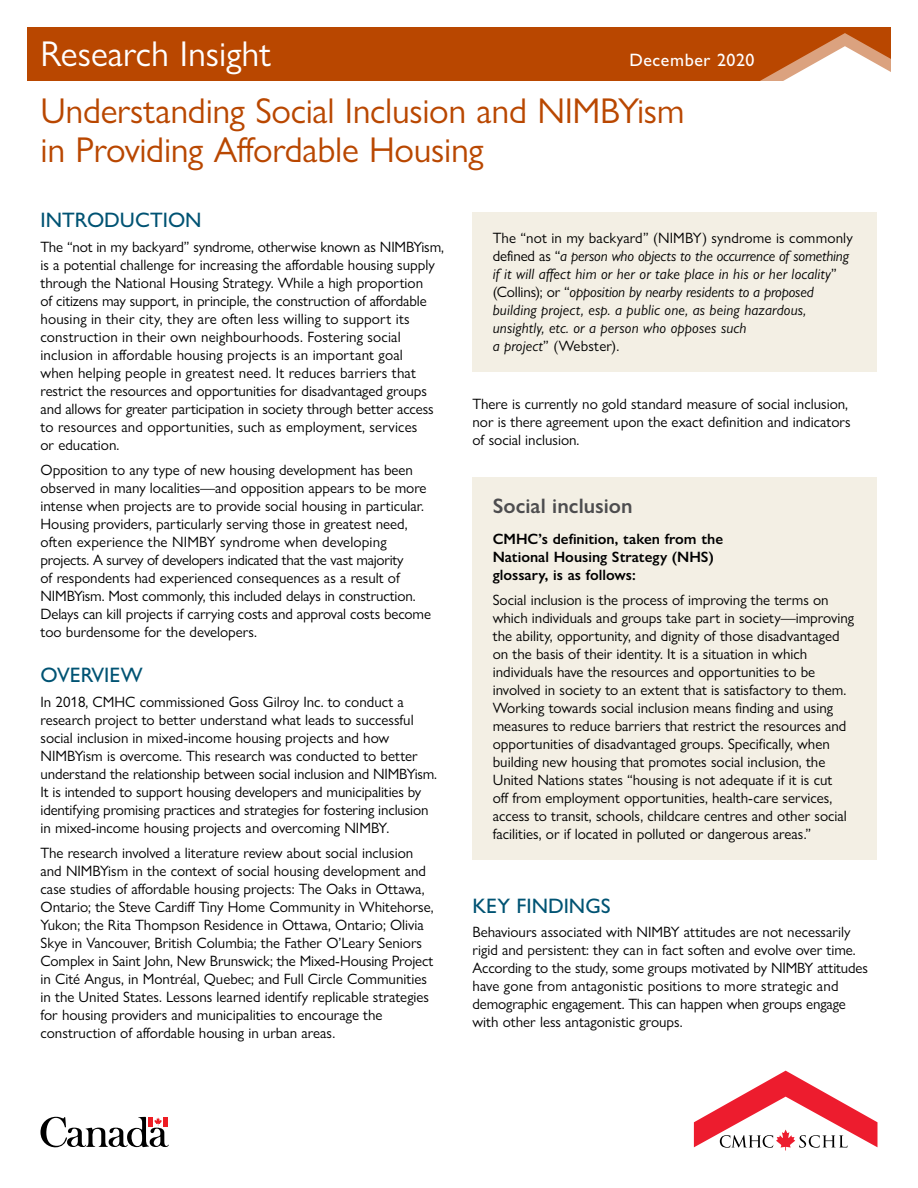
<style>
.page{position:relative;width:918px;height:1188px;background:#fff}
.page>*{position:absolute;margin:0;border:0;box-sizing:border-box;transform-origin:0 0}
.H1_Heading1_RI{font:36px/39px "Gill Sans Nova";letter-spacing:-.01em;color:#b94700}
.H1_Heading1_RI-2{font:36px "Gill Sans Nova";color:#fff}
.H2_Subhead1_RI{font:500 21px "Gill Sans Nova";color:#005373}
.H2_Sidebar_Heading_R{font:600 21px "Gill Sans Nova";color:#4d4d4f}
.P_Date_RI{font:500 18px "Gill Sans Nova";letter-spacing:.03em;color:#fff}
.P_Body1_RI{font:15px/18px "Gill Sans Nova";color:#000}
.P_Sidebar_RI{font:15px/18px "Gill Sans Nova";color:#000}
.P_Sidebar_RI-2{font:italic 15px/18px "Gill Sans Nova";letter-spacing:.01em;color:#000}
.H3_Sidebar_Heading_R{font:600 15px/18px "Gill Sans Nova";color:#000}
.s1{font-style:normal}
</style>
<div class="page">
<div style="left:27px;top:27px;width:864px;height:54px;background:#b94700"></div>
<svg style="left:40px;top:1117px;width:129px;height:30px"></svg>
<div style="left:148px;top:1117px;width:5px;height:9px;background:#ed1d24"></div>
<div style="left:163px;top:1117px;width:5px;height:9px;background:#ed1d24"></div>
<svg style="left:694px;top:1071px;width:183px;height:79px"></svg>
<svg style="left:760px;top:33px;width:131px;height:48px"></svg>
<div style="left:472px;top:212px;width:406px;height:160px;background:#f3efe4"></div>
<div style="left:472px;top:477px;width:406px;height:382px;background:#f3efe4"></div>
<h1 class="H1_Heading1_RI-2" style="left:40px;top:32px;width:232px">Research Insight</h1>
<p class="P_Date_RI" style="left:629px;top:49px;width:127px">December 2020</p>
<h1 class="H1_Heading1_RI" style="left:40px;top:91px;width:646px">Understanding Social Inclusion and NIMBYism in Providing Affordable Housing</h1>
<h2 class="H2_Subhead1_RI" style="left:40px;top:207px;width:163px">INTRODUCTION</h2>
<p class="P_Body1_RI" style="left:40px;top:238px;width:405px">The “not in my backyard” syndrome, otherwise known as NIMBYism, is a potential challenge for increasing the affordable housing supply through the National Housing Strategy. While a high proportion<br>of citizens may support, in principle, the construction of affordable housing in their city, they are often less willing to support its construction in their own neighbourhoods. Fostering social inclusion in affordable housing projects is an important goal<br>when helping people in greatest need. It reduces barriers that restrict the resources and opportunities for disadvantaged groups and allows for greater participation in society through better access to resources and opportunities, such as employment, services<br>or education.</p>
<p class="P_Body1_RI" style="left:40px;top:461px;width:392px">Opposition to any type of new housing development has been observed in many localities—and opposition appears to be more intense when projects are to provide social housing in particular.<br>Housing providers, particularly serving those in greatest need, often experience the NIMBY syndrome when developing projects. A survey of developers indicated that the vast majority<br>of respondents had experienced consequences as a result of NIMBYism. Most commonly, this included delays in construction.<br>Delays can kill projects if carrying costs and approval costs become too burdensome for the developers.</p>
<h2 class="H2_Subhead1_RI" style="left:40px;top:662px;width:104px">OVERVIEW</h2>
<p class="P_Body1_RI" style="left:40px;top:693px;width:398px">In 2018, CMHC commissioned Goss Gilroy Inc. to conduct a research project to better understand what leads to successful social inclusion in mixed-income housing projects and how NIMBYism is overcome. This research was conducted to better understand the relationship between social inclusion and NIMBYism.<br>It is intended to support housing developers and municipalities by identifying promising practices and strategies for fostering inclusion in mixed-income housing projects and overcoming NIMBY.</p>
<p class="P_Body1_RI" style="left:40px;top:844px;width:395px">The research involved a literature review about social inclusion and NIMBYism in the context of social housing development and case studies of affordable housing projects: The Oaks in Ottawa, Ontario; the Steve Cardiff Tiny Home Community in Whitehorse, Yukon; the Rita Thompson Residence in Ottawa, Ontario; Olivia Skye in Vancouver, British Columbia; the Father O’Leary Seniors Complex in Saint John, New Brunswick; the Mixed-Housing Project in Cité Angus, in Montréal, Quebec; and Full Circle Communities in the United States. Lessons learned identify replicable strategies for housing providers and municipalities to encourage the construction of affordable housing in urban areas.</p>
<p class="P_Sidebar_RI-2" style="left:493px;top:229px;width:362px"><span class="s1">The “not in my backyard” (NIMBY) syndrome is commonly defined as “</span>a person who objects to the occurrence of something if it will affect him or her or take place in his or her locality<span class="s1">” (Collins); or “</span>opposition by nearby residents to a proposed building project, esp. a public one, as being hazardous, unsightly, etc. or a person who opposes such<br>a project<span class="s1">” (Webster).</span></p>
<p class="P_Body1_RI" style="left:472px;top:395px;width:380px">There is currently no gold standard measure of social inclusion, nor is there agreement upon the exact definition and indicators of social inclusion.</p>
<h2 class="H2_Sidebar_Heading_R" style="left:493px;top:493px;width:141px">Social inclusion</h2>
<h3 class="H3_Sidebar_Heading_R" style="left:493px;top:530px;width:232px">CMHC’s definition, taken from the<br>National Housing Strategy (NHS) glossary, is as follows:</h3>
<p class="P_Sidebar_RI" style="left:493px;top:591px;width:363px">Social inclusion is the process of improving the terms on which individuals and groups take part in society—improving the ability, opportunity, and dignity of those disadvantaged on the basis of their identity. It is a situation in which individuals have the resources and opportunities to be involved in society to an extent that is satisfactory to them.<br>Working towards social inclusion means finding and using measures to reduce barriers that restrict the resources and opportunities of disadvantaged groups. Specifically, when building new housing that promotes social inclusion, the United Nations states “housing is not adequate if it is cut<br>off from employment opportunities, health-care services, access to transit, schools, childcare centres and other social facilities, or if located in polluted or dangerous areas.”</p>
<h2 class="H2_Subhead1_RI" style="left:472px;top:893px;width:140px">KEY FINDINGS</h2>
<p class="P_Body1_RI" style="left:472px;top:923px;width:397px">Behaviours associated with NIMBY attitudes are not necessarily rigid and persistent: they can in fact soften and evolve over time.<br>According to the study, some groups motivated by NIMBY attitudes have gone from antagonistic positions to more strategic and demographic engagement. This can happen when groups engage with other less antagonistic groups.</p>
</div>
